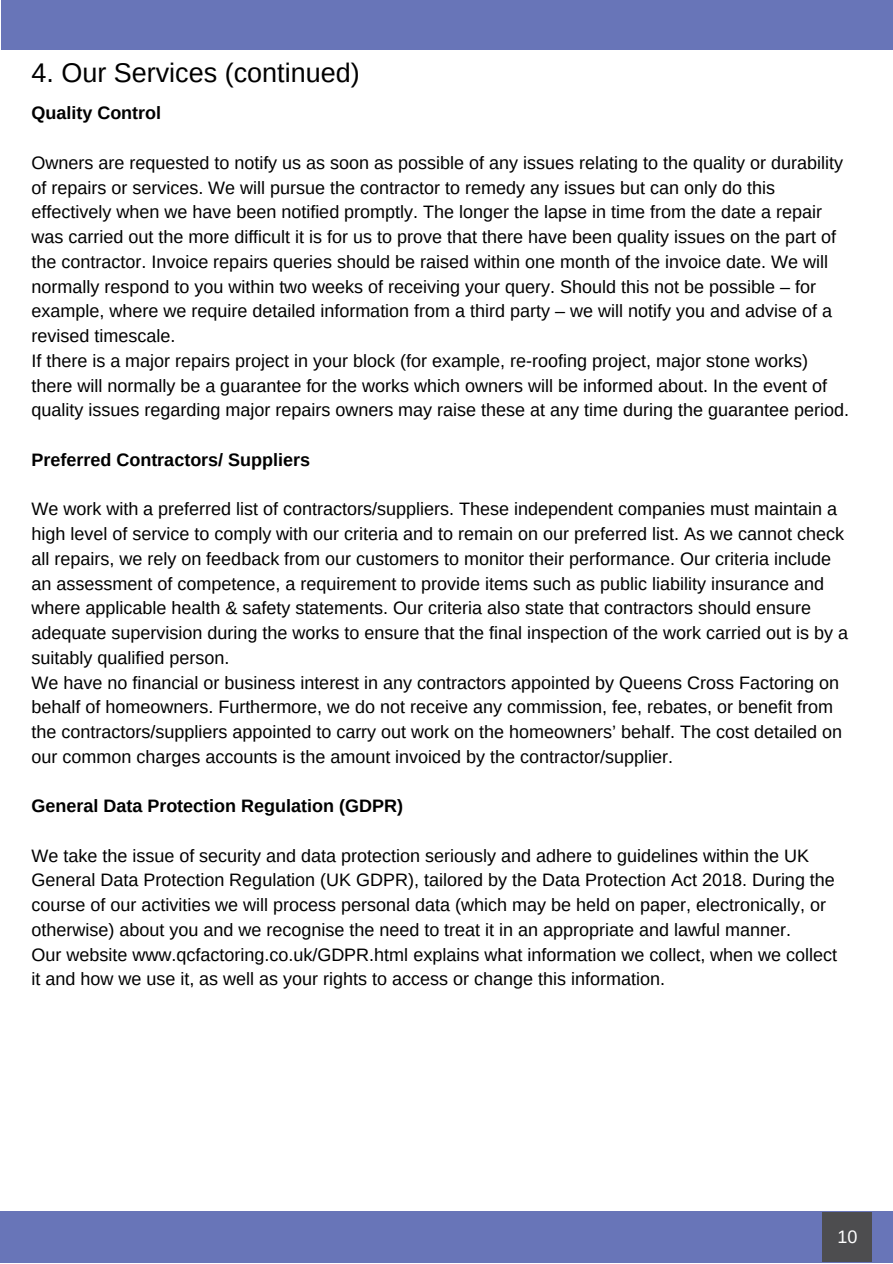
<style>
.page{position:relative;width:893px;height:1264px;background:#fff}
.page>*{position:absolute;margin:0;border:0;box-sizing:border-box;transform-origin:0 0}
.t1{font:27px "Arimo";color:#000}
.t2{font:18px/24.8px "Arimo";color:#000}
.t3{font:700 18px "Arimo";color:#000}
.t4{font:18px "Arimo";color:#fff}
</style>
<div class="page">
<div style="left:0;top:1211px;width:892px;height:51px;background:#6875b8"></div>
<div style="left:822px;top:1212px;width:50px;height:49px;background:#4d4d4f"></div>
<div style="left:1px;top:0;width:891px;height:49px;background:#6875b8"></div>
<h1 class="t1" style="left:31px;top:58px;width:330px">4. Our Services (continued)</h1>
<p class="t3" style="left:31px;top:103px;width:131px">Quality Control</p>
<p class="t2" style="left:31px;top:150px;width:819px">Owners are requested to notify us as soon as possible of any issues relating to the quality or durability of repairs or services. We will pursue the contractor to remedy any issues but can only do this effectively when we have been notified promptly. The longer the lapse in time from the date a repair was carried out the more difficult it is for us to prove that there have been quality issues on the part of the contractor. Invoice repairs queries should be raised within one month of the invoice date. We will normally respond to you within two weeks of receiving your query. Should this not be possible – for example, where we require detailed information from a third party – we will notify you and advise of a revised timescale.<br>If there is a major repairs project in your block (for example, re-roofing project, major stone works) there will normally be a guarantee for the works which owners will be informed about. In the event of quality issues regarding major repairs owners may raise these at any time during the guarantee period.</p>
<p class="t3" style="left:31px;top:449px;width:280px">Preferred Contractors/ Suppliers</p>
<p class="t2" style="left:31px;top:496px;width:818px">We work with a preferred list of contractors/suppliers. These independent companies must maintain a high level of service to comply with our criteria and to remain on our preferred list. As we cannot check all repairs, we rely on feedback from our customers to monitor their performance. Our criteria include an assessment of competence, a requirement to provide items such as public liability insurance and where applicable health &amp; safety statements. Our criteria also state that contractors should ensure adequate supervision during the works to ensure that the final inspection of the work carried out is by a suitably qualified person.<br>We have no financial or business interest in any contractors appointed by Queens Cross Factoring on behalf of homeowners. Furthermore, we do not receive any commission, fee, rebates, or benefit from the contractors/suppliers appointed to carry out work on the homeowners’ behalf. The cost detailed on our common charges accounts is the amount invoiced by the contractor/supplier.</p>
<p class="t3" style="left:31px;top:796px;width:373px">General Data Protection Regulation (GDPR)</p>
<p class="t2" style="left:31px;top:843px;width:807px">We take the issue of security and data protection seriously and adhere to guidelines within the UK General Data Protection Regulation (UK GDPR), tailored by the Data Protection Act 2018. During the course of our activities we will process personal data (which may be held on paper, electronically, or otherwise) about you and we recognise the need to treat it in an appropriate and lawful manner.<br>Our website www.qcfactoring.co.uk/GDPR.html explains what information we collect, when we collect it and how we use it, as well as your rights to access or change this information.</p>
<p class="t4" style="left:837px;top:1226px;width:21px">10</p>
</div>
